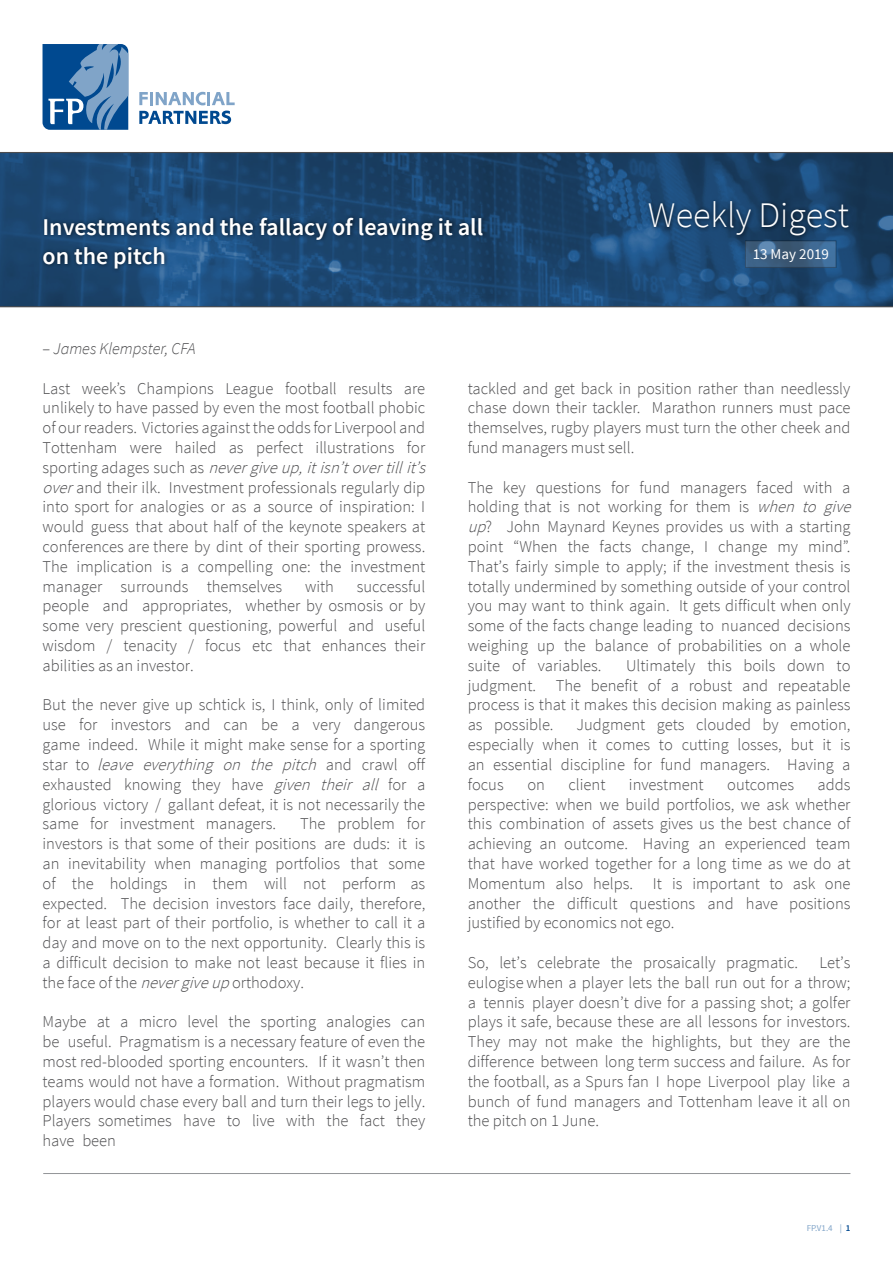
<style>
.page{position:relative;width:893px;height:1263px;background:#fff}
.page>*{position:absolute;margin:0;border:0;box-sizing:border-box;transform-origin:0 0}
.t1{font:300 36px "Source Sans Pro";color:#fff}
.t2{font:600 24px/28.8px "Source Sans Pro";color:#fff}
.t3{font:300 16.5px/19.8px "Source Sans Pro";color:#4d4d4f;text-align:justify}
.t4{font:italic 300 16.5px "Source Sans Pro";color:#4d4d4f}
.t5{font:15px "Source Sans Pro";color:#fff}
.t6{font:9px "Source Sans Pro";color:#80a4c8}
.s1{font-style:normal;font-size:16.2px}
.s2{font-style:italic}
.s3{font-weight:600;color:#004990}
</style>
<div class="page">
<svg style="left:0;top:153px;width:893px;height:153px;background:#1c4670"></svg>
<hr style="left:0;top:306px;width:893px;height:1px;background:#4d4d4f">
<hr style="left:0;top:152px;width:893px;height:1px;background:#4d4d4f">
<svg style="left:139px;top:92px;width:96px;height:13px"></svg>
<svg style="left:139px;top:111px;width:92px;height:13px"></svg>
<svg style="left:43px;top:44px;width:85px;height:86px;background:#3e75ab"></svg>
<hr style="left:43px;top:1173px;width:807px;height:1px;background:#939598">
<div style="left:645px;top:197px;width:208px;height:43px;background:#000;opacity:.75"></div>
<svg style="left:747px;top:243px;width:87px;height:23px;background:#3f6386"></svg>
<div style="left:40px;top:214px;width:447px;height:59px;background:#000;opacity:.75"></div>
<h2 class="t2" style="left:43px;top:213px;width:442px">Investments and the fallacy of leaving it all on the pitch</h2>
<h1 class="t1" style="left:648px;top:194px;width:202px">Weekly Digest</h1>
<p class="t5" style="left:753px;top:245px;width:78px">13 May 2019</p>
<p class="t4" style="left:43px;top:338px;width:154px"><span class="s1">–</span> James Klempster, CFA</p>
<p class="t3" style="left:43px;top:378px;width:390px;text-align:left">Last week’s Champions League football results are unlikely to have passed by even the most football phobic of our readers. Victories against the odds for Liverpool and Tottenham were hailed as perfect illustrations for s p o rt i n g a d a g e s s u c h a s <span class="s2">nevergiveup,itisn’tovertillit’s over</span>and their ilk. Investment professionals regularly dip into sport for analogies or as a source of inspiration: I would guess that about half of the keynote speakers at conferences are there by dint of their sporting prowess.<br>The implication is a compelling one: the investment manager surrounds themselves</p>
<p class="t3" style="left:43px;top:576px;width:384px;text-indent:314px">successful people and appropriates, whether by osmosis or by some very prescient questioning, powerful and useful wisdom / tenacity / focus etc that enhances their abilities as an investor.</p>
<p class="t3" style="left:43px;top:695px;width:384px">But the never give up schtick is, I think, only of limited use for investors and can be a very dangerous game indeed. While it might make sense for a sporting s t a r t o <span class="s2">leave everything on the pitch</span> a n d c r a w l o ff exhausted knowing they have <span class="s2">given their all</span> for a glorious victory / gallant defeat, it is not necessarily the same for investment managers.</p>
<p class="t3" style="left:305px;top:576px;width:30px">with</p>
<p class="t3" style="left:43px;top:814px;width:384px;text-indent:258px">The problem for investors is that some of their positions are duds: it is an inevitability when managing portfolios that some of the holdings in them will not perform as expected. The decision investors face daily, therefore, for at least part of their portfolio, is whether to call it a day and move on to the next opportunity. Clearly this is a difficult decision to make not least because it flies in the face of the <span class="s2">nevergiveup</span>orthodoxy.</p>
<p class="t3" style="left:43px;top:1012px;width:384px">Maybe at a micro level the sporting analogies can be useful. Pragmatism is a necessary feature of even the most red-blooded sporting encounters. If it wasn’t then teams would not have a formation. Without pragmatism players would chase every ball and turn their legs to jelly.<br>Players sometimes have to live with the fact they have been</p>
<p class="t3" style="left:468px;top:378px;width:384px">tackled and get back in position rather than needlessly chase down their tackler. Marathon runners must pace themselves, rugby players must turn the other cheek and fund managers must sell.</p>
<p class="t3" style="left:468px;top:477px;width:390px;text-align:left">The key questions for fund managers faced with a holding that is not working for them is <span class="s2">when to give up</span>? John Maynard Keynes provides us with a starting point “When the facts change, I change my mind”.<br>That’s fairly simple to apply; if the investment thesis is totally undermined by something outside of your control you may want to think again. It gets difficult when only some of the facts change leading to nuanced decisions weighing up the balance of probabilities on a whole suite of variables.</p>
<p class="t3" style="left:468px;top:656px;width:384px;text-indent:158px">Ultimately this boils down to judgment. The benefit of a robust and repeatable process is that it makes this decision making as painless as possible.</p>
<p class="t3" style="left:468px;top:715px;width:384px;text-indent:109px">Judgment gets clouded by emotion, especially when it comes to cutting losses, but it is an essential discipline for fund managers. Having a focus</p>
<p class="t3" style="left:468px;top:774px;width:384px;text-indent:350px">adds perspective: when we build portfolios, we ask whether this combination of assets gives us the best chance of achieving an outcome. Having an experienced team that have worked together for a long time as we do at Momentum also helps. It is important to ask one another the difficult questions and have positions justified by economics not ego.</p>
<p class="t3" style="left:468px;top:953px;width:332px">So, let’s celebrate the prosaically pragmatic.</p>
<p class="t3" style="left:527px;top:774px;width:19px">on</p>
<p class="t3" style="left:568px;top:774px;width:38px">client</p>
<p class="t3" style="left:629px;top:774px;width:76px">investment</p>
<p class="t3" style="left:727px;top:774px;width:68px">outcomes</p>
<p class="t3" style="left:468px;top:953px;width:384px;text-indent:352px">Let’s eulogise when a player lets the ball run out for a throw; a tennis player doesn’t dive for a passing shot; a golfer plays it safe, because these are all lessons for investors.<br>They may not make the highlights, but they are the difference between long term success and failure. As for the football, as a Spurs fan I hope Liverpool play like a bunch of fund managers and Tottenham leave it all on the pitch on 1 June.</p>
<p class="t6" style="left:807px;top:1223px;width:45px">FP.V1.4 | <span class="s3">1</span></p>
</div>
